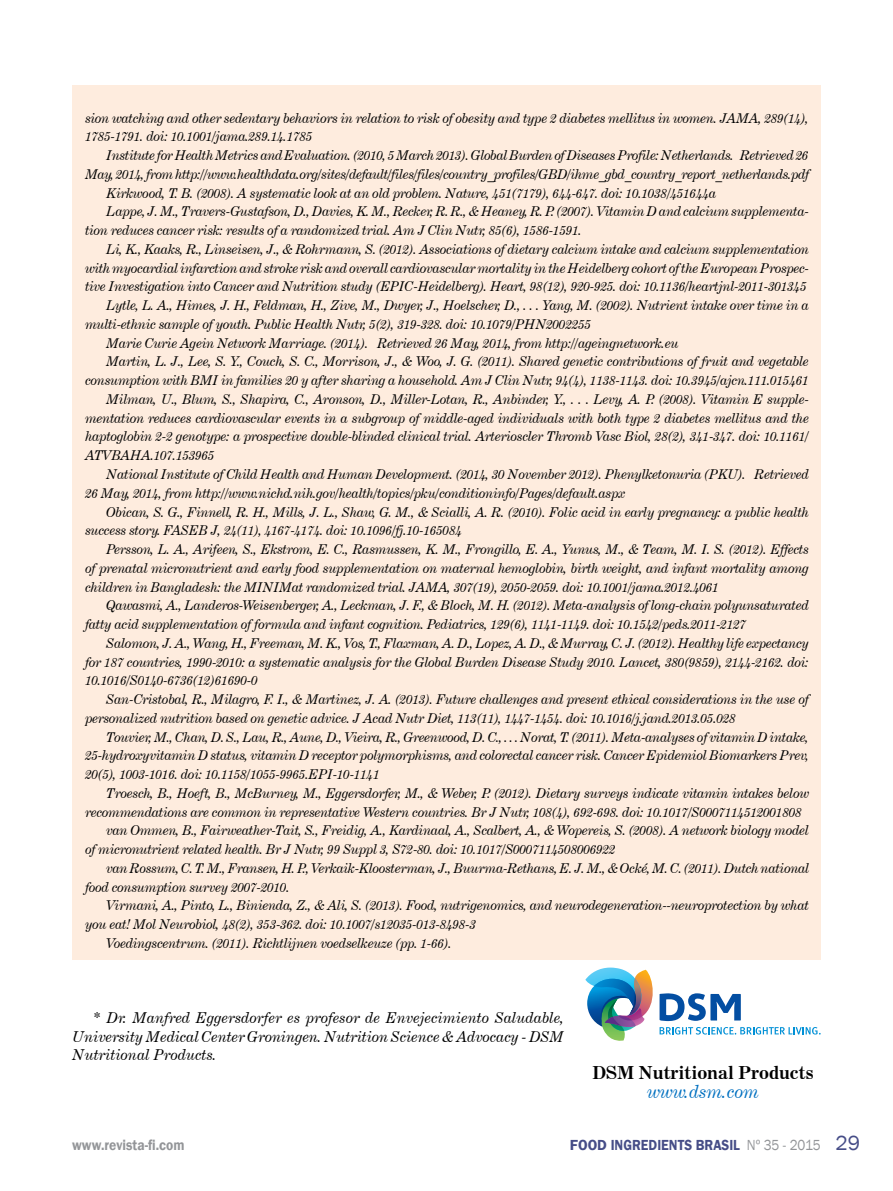
<style>
.page{position:relative;width:893px;height:1191px;background:#fff}
.page>*{position:absolute;margin:0;border:0;box-sizing:border-box;transform-origin:0 0}
.t1{font:700 18px "Century Expanded BT";color:#000}
.t2{font:italic 18px "Century Expanded BT";color:#0070c0}
.t3{font:italic 15px/18.8px "Century Expanded BT";letter-spacing:-.005em;color:#000;text-align:justify}
.t4{font:600 15px "Franklin Gothic";color:#464d87}
.t5{font:600 15px "Franklin Gothic";color:#939598;scale:.9 1}
.t6{font:italic 13.5px/18.8px "Century Expanded BT";letter-spacing:-.02em;color:#000}
.s1{font-style:normal}
.s2{font-weight:400;color:#939598}
.s3{font-weight:400;font-size:21px}
</style>
<div class="page">
<div style="left:72px;top:85px;width:749px;height:874px;background:#feecde"></div>
<svg style="left:585px;top:967px;width:236px;height:74px"></svg>
<p class="t6" style="left:85px;top:108px;width:725px">sion watching and other sedentary behaviors in relation to risk of obesity and type 2 diabetes mellitus in women. JAMA, 289(14),<br>1785-1791. doi: 10.1001/jama.289.14.1785</p>
<p class="t6" style="left:106px;top:146px;width:704px">Institute for Health Metrics and Evaluation. (2010, 5 March 2013). Global Burden of Diseases Profile: Netherlands. Retrieved 26</p>
<p class="t6" style="left:85px;top:164px;width:726px">May, 2014, from http://www.healthdata.org/sites/default/files/files/country_profiles/GBD/ihme_gbd_country_report_netherlands.pdf</p>
<p class="t6" style="left:106px;top:183px;width:611px">Kirkwood, T. B. (2008). A systematic look at an old problem. Nature, 451(7179), 644-647. doi: 10.1038/451644a</p>
<p class="t6" style="left:106px;top:202px;width:704px">Lappe, J. M., Travers-Gustafson, D., Davies, K. M., Recker, R. R., &amp; Heaney, R. P. (2007). Vitamin D and calcium supplementa-</p>
<p class="t6" style="left:85px;top:221px;width:498px">tion reduces cancer risk: results of a randomized trial. Am J Clin Nutr, 85(6), 1586-1591.</p>
<p class="t6" style="left:106px;top:239px;width:704px">Li, K., Kaaks, R., Linseisen, J., &amp; Rohrmann, S. (2012). Associations of dietary calcium intake and calcium supplementation</p>
<p class="t6" style="left:85px;top:258px;width:725px">with myocardial infarction and stroke risk and overall cardiovascular mortality in the Heidelberg cohort of the European Prospec-</p>
<p class="t6" style="left:85px;top:277px;width:723px">tive Investigation into Cancer and Nutrition study (EPIC-Heidelberg). Heart, 98(12), 920-925. doi: 10.1136/heartjnl-2011-301345</p>
<p class="t6" style="left:106px;top:296px;width:704px">Lytle, L. A., Himes, J. H., Feldman, H., Zive, M., Dwyer, J., Hoelscher, D., . . . Yang, M. (2002). Nutrient intake over time in a</p>
<p class="t6" style="left:85px;top:314px;width:508px">multi-ethnic sample of youth. Public Health Nutr, 5(2), 319-328. doi: 10.1079/PHN2002255</p>
<p class="t6" style="left:106px;top:333px;width:574px">Marie Curie Agein Network Marriage. (2014). Retrieved 26 May, 2014, from http://ageingnetwork.eu</p>
<p class="t6" style="left:106px;top:352px;width:704px">Martin, L. J., Lee, S. Y., Couch, S. C., Morrison, J., &amp; Woo, J. G. (2011). Shared genetic contributions of fruit and vegetable</p>
<p class="t6" style="left:85px;top:371px;width:725px">consumption with BMI in families 20 y after sharing a household. Am J Clin Nutr, 94(4), 1138-1143. doi: 10.3945/ajcn.111.015461</p>
<p class="t6" style="left:106px;top:389px;width:704px">Milman, U., Blum, S., Shapira, C., Aronson, D., Miller-Lotan, R., Anbinder, Y., . . . Levy, A. P. (2008). Vitamin E supple-</p>
<p class="t6" style="left:85px;top:408px;width:725px">mentation reduces cardiovascular events in a subgroup of middle-aged individuals with both type 2 diabetes mellitus and the</p>
<p class="t6" style="left:85px;top:427px;width:725px">haptoglobin 2-2 genotype: a prospective double-blinded clinical trial. Arterioscler Thromb Vasc Biol, 28(2), 341-347. doi: 10.1161/</p>
<p class="t6" style="left:85px;top:446px;width:131px">ATVBAHA.107.153965</p>
<p class="t6" style="left:106px;top:465px;width:704px">National Institute of Child Health and Human Development. (2014, 30 November 2012). Phenylketonuria (PKU). Retrieved</p>
<p class="t6" style="left:85px;top:483px;width:542px">26 May, 2014, from http://www.nichd.nih.gov/health/topics/pku/conditioninfo/Pages/default.aspx</p>
<p class="t6" style="left:106px;top:502px;width:704px">Obican, S. G., Finnell, R. H., Mills, J. L., Shaw, G. M., &amp; Scialli, A. R. (2010). Folic acid in early pregnancy: a public health</p>
<p class="t6" style="left:85px;top:521px;width:379px">success story. FASEB J, 24(11), 4167-4174. doi: 10.1096/fj.10-165084</p>
<p class="t6" style="left:106px;top:540px;width:704px">Persson, L. A., Arifeen, S., Ekstrom, E. C., Rasmussen, K. M., Frongillo, E. A., Yunus, M., &amp; Team, M. I. S. (2012). Effects</p>
<p class="t6" style="left:85px;top:558px;width:725px">of prenatal micronutrient and early food supplementation on maternal hemoglobin, birth weight, and infant mortality among</p>
<p class="t6" style="left:85px;top:577px;width:635px">children in Bangladesh: the MINIMat randomized trial. JAMA, 307(19), 2050-2059. doi: 10.1001/jama.2012.4061</p>
<p class="t6" style="left:106px;top:596px;width:704px">Qawasmi, A., Landeros-Weisenberger, A., Leckman, J. F., &amp; Bloch, M. H. (2012). Meta-analysis of long-chain polyunsaturated</p>
<p class="t6" style="left:85px;top:615px;width:663px">fatty acid supplementation of formula and infant cognition. Pediatrics, 129(6), 1141-1149. doi: 10.1542/peds.2011-2127</p>
<p class="t6" style="left:106px;top:633px;width:704px">Salomon, J. A., Wang, H., Freeman, M. K., Vos, T., Flaxman, A. D., Lopez, A. D., &amp; Murray, C. J. (2012). Healthy life expectancy</p>
<p class="t6" style="left:85px;top:652px;width:725px">for 187 countries, 1990-2010: a systematic analysis for the Global Burden Disease Study 2010. Lancet, 380(9859), 2144-2162. doi:</p>
<p class="t6" style="left:85px;top:671px;width:174px">10.1016/S0140-6736(12)61690-0</p>
<p class="t6" style="left:106px;top:690px;width:704px">San-Cristobal, R., Milagro, F. I., &amp; Martinez, J. A. (2013). Future challenges and present ethical considerations in the use of</p>
<p class="t6" style="left:85px;top:708px;width:652px">personalized nutrition based on genetic advice. J Acad Nutr Diet, 113(11), 1447-1454. doi: 10.1016/j.jand.2013.05.028</p>
<p class="t6" style="left:106px;top:727px;width:704px">Touvier, M., Chan, D. S., Lau, R., Aune, D., Vieira, R., Greenwood, D. C., . . . Norat, T. (2011). Meta-analyses of vitamin D intake,</p>
<p class="t6" style="left:85px;top:746px;width:726px">25-hydroxyvitamin D status, vitamin D receptor polymorphisms, and colorectal cancer risk. Cancer Epidemiol Biomarkers Prev,</p>
<p class="t6" style="left:85px;top:765px;width:296px">20(5), 1003-1016. doi: 10.1158/1055-9965.EPI-10-1141</p>
<p class="t6" style="left:106px;top:783px;width:704px">Troesch, B., Hoeft, B., McBurney, M., Eggersdorfer, M., &amp; Weber, P. (2012). Dietary surveys indicate vitamin intakes below</p>
<p class="t6" style="left:85px;top:802px;width:718px">recommendations are common in representative Western countries. Br J Nutr, 108(4), 692-698. doi: 10.1017/S0007114512001808</p>
<p class="t6" style="left:106px;top:821px;width:704px">van Ommen, B., Fairweather-Tait, S., Freidig, A., Kardinaal, A., Scalbert, A., &amp; Wopereis, S. (2008). A network biology model</p>
<p class="t6" style="left:85px;top:840px;width:532px">of micronutrient related health. Br J Nutr, 99 Suppl 3, S72-80. doi: 10.1017/S0007114508006922</p>
<p class="t6" style="left:106px;top:858px;width:705px">van Rossum, C. T. M., Fransen, H. P., Verkaik-Kloosterman, J., Buurma-Rethans, E. J. M., &amp; Ocké, M. C. (2011). Dutch national</p>
<p class="t6" style="left:85px;top:877px;width:206px">food consumption survey 2007-2010.</p>
<p class="t6" style="left:106px;top:896px;width:704px">Virmani, A., Pinto, L., Binienda, Z., &amp; Ali, S. (2013). Food, nutrigenomics, and neurodegeneration--neuroprotection by what</p>
<p class="t6" style="left:85px;top:915px;width:393px">you eat! Mol Neurobiol, 48(2), 353-362. doi: 10.1007/s12035-013-8498-3</p>
<p class="t6" style="left:106px;top:933px;width:347px">Voedingscentrum. (2011). Richtlijnen voedselkeuze (pp. 1-66).</p>
<p class="t3" style="left:72px;top:1008px;width:493px;text-indent:21px"><span class="s1">*</span> Dr. Manfred Eggersdorfer es profesor de Envejecimiento Saludable, University Medical Center Groningen. Nutrition Science &amp; Advocacy - DSM Nutritional Products.</p>
<h1 class="t1" style="left:592px;top:1061px;width:223px">DSM Nutritional Products</h1>
<h1 class="t2" style="left:647px;top:1080px;width:113px">www.dsm.com</h1>
<p class="t5" style="left:72px;top:1135px;width:126px">www.revista-fi.com</p>
<p class="t4" style="left:570px;top:1135px;width:292px">FOOD INGREDIENTS BRASIL <span class="s2">Nº 35 - 2015</span> <span class="s3">29</span></p>
</div>
